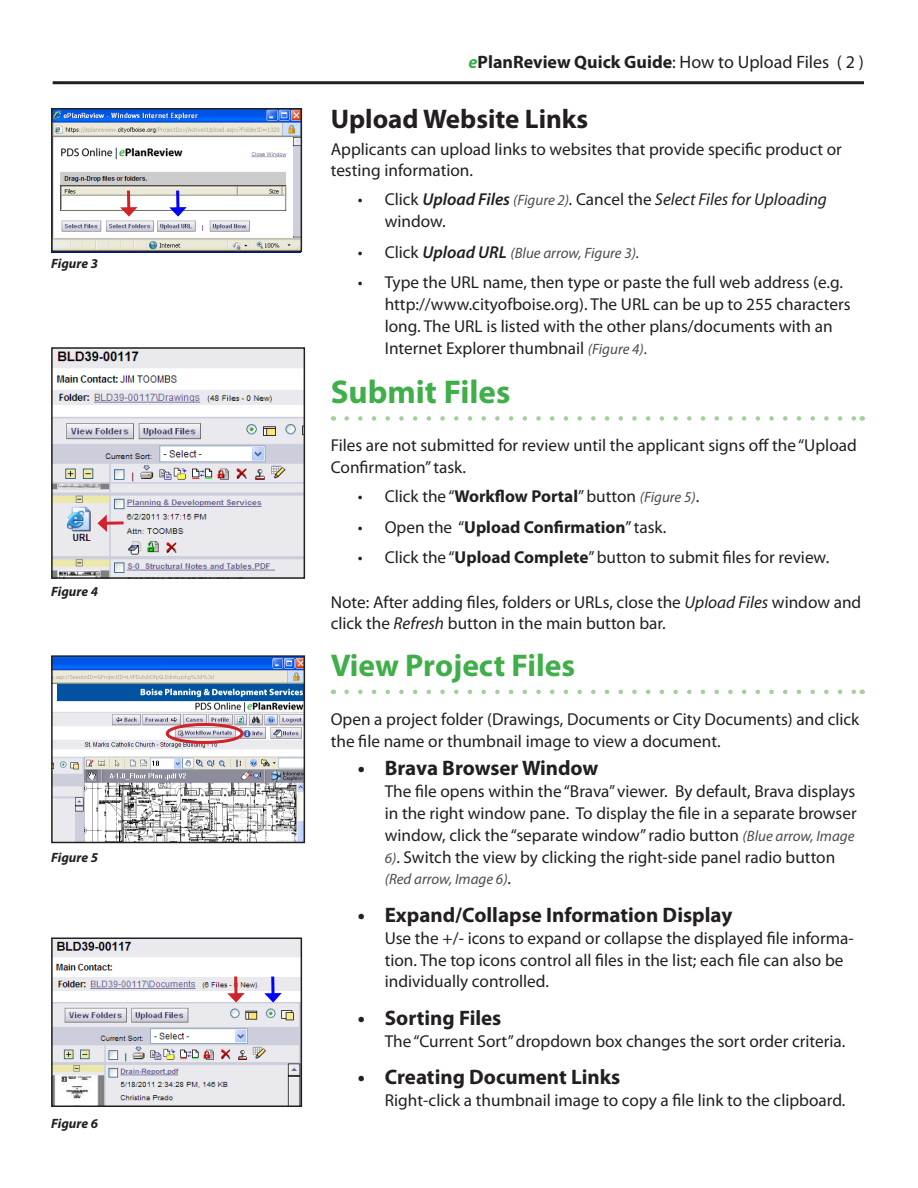
<style>
.page{position:relative;width:918px;height:1188px;background:#fff}
.page>*{position:absolute;margin:0;border:0;box-sizing:border-box;transform-origin:0 0}
.Text{font:700 33px "Myriad Pro";color:#40ae49}
.Text-2{font:700 31.5px "Myriad Pro";color:#40ae49}
.Text-3{font:700 27px "Myriad Pro";color:#231f20}
.t1{font:700 21px "Myriad Pro";color:#231f20}
.t2{font:700 18px "Myriad Pro";color:#231f20}
.Text-4{font:17.25px/21.8px "Myriad Pro";color:#231f20}
.t3{font:italic 17.25px/21.8px "Myriad Pro";color:#231f20}
.t4{font:700 17.25px "Myriad Pro";color:#231f20}
.t5{font:italic 15px "Myriad Pro";color:#4b4c4d}
.Text-5{font:italic 700 13.5px "Myriad Pro";color:#231f20}
.s1{font-style:italic;color:#40ae49}
.s2{font-weight:400}
.s3{font-style:normal}
.s4{font-weight:600}
.s5{font-size:15px;color:#4b4c4d}
.s6{font-style:normal;font-size:17.25px;color:#231f20}
.s7{font-weight:600;font-size:17.25px;color:#231f20}
.s8{color:#231f20}
.s9{font-style:italic;font-size:15px;color:#4b4c4d}
.s10{font-size:15px}
.s11{font-weight:700}
.s12{font-style:italic}
</style>
<div class="page">
<svg style="left:347px;top:416px;width:508px;height:5px"></svg>
<svg style="left:347px;top:690px;width:508px;height:4px"></svg>
<hr style="left:53px;top:81px;width:811px;height:3px;background:#231f20">
<img style="left:54px;top:941px;width:245px;height:163px">
<div style="left:51px;top:938px;width:251px;height:169px;border:2px solid #231f20"></div>
<img style="left:51px;top:236px;width:250px;height:17px">
<img style="left:54px;top:111px;width:245px;height:125px">
<div style="left:51px;top:108px;width:251px;height:144px;border:2px solid #231f20"></div>
<hr style="left:127px;top:191px;width:3px;height:19px;background:#d1232a">
<svg style="left:120px;top:207px;width:17px;height:10px"></svg>
<svg style="left:176px;top:191px;width:4px;height:16px"></svg>
<svg style="left:169px;top:207px;width:18px;height:10px"></svg>
<img style="left:54px;top:658px;width:248px;height:182px">
<div style="left:51px;top:655px;width:254px;height:188px;border:2px solid #231f20"></div>
<div style="left:166px;top:723px;width:78px;height:21px;border:3px solid #d1232a;border-radius:50%"></div>
<img style="left:54px;top:350px;width:248px;height:226px">
<div style="left:51px;top:347px;width:254px;height:232px;border:2px solid #231f20"></div>
<svg style="left:107px;top:521px;width:17px;height:4px"></svg>
<svg style="left:98px;top:514px;width:9px;height:18px"></svg>
<svg style="left:234px;top:977px;width:4px;height:16px"></svg>
<svg style="left:227px;top:993px;width:18px;height:10px"></svg>
<svg style="left:271px;top:977px;width:4px;height:16px"></svg>
<svg style="left:264px;top:993px;width:18px;height:10px"></svg>
<p class="Text-5" style="left:51px;top:254px;width:48px">Figure 3</p>
<p class="Text-5" style="left:51px;top:582px;width:48px">Figure 4</p>
<p class="Text-5" style="left:51px;top:848px;width:48px">Figure 5</p>
<p class="Text-5" style="left:51px;top:1114px;width:48px">Figure 6</p>
<p class="t2" style="left:469px;top:50px;width:397px"><span class="s1">e</span>PlanReview Quick Guide<span class="s2">: How to Upload Files ( 2 )</span></p>
<p class="Text-3" style="left:331px;top:102px;width:259px">Upload Website Links</p>
<p class="Text-4" style="left:331px;top:138px;width:513px">Applicants can upload links to websites that provide specific product or testing information.</p>
<p class="t3" style="left:385px;top:188px;width:444px;text-indent:-27px"><span class="s3">• Click</span> <span class="s4">Upload Files</span> <span class="s5">(Figure 2)</span>. <span class="s3">Cancel the</span> Select Files for Uploading <span class="s3">window.</span></p>
<p class="t5" style="left:358px;top:243px;width:283px"><span class="s6">• Click</span> <span class="s7">Upload URL</span> (Blue arrow, Figure 3)<span class="s8">.</span></p>
<p class="Text-4" style="left:385px;top:271px;width:467px;text-indent:-27px">• Type the URL name, then type or paste the full web address (e.g. http://www.cityofboise.org). The URL can be up to 255 characters long. The URL is listed with the other plans/documents with an Internet Explorer thumbnail <span class="s9">(Figure 4)</span><span class="s10">.</span></p>
<p class="Text" style="left:331px;top:370px;width:181px">Submit Files</p>
<p class="Text-4" style="left:331px;top:434px;width:528px">Files are not submitted for review until the applicant signs off the “Upload<br>Confirmation” task.</p>
<p class="Text-4" style="left:358px;top:485px;width:343px">• Click the “<span class="s11">Workflow Portal</span>” button <span class="s9">(Figure 5)</span>.</p>
<p class="t4" style="left:358px;top:516px;width:310px"><span class="s2">• Open the “</span>Upload Confirmation<span class="s2">” task.</span></p>
<p class="Text-4" style="left:358px;top:546px;width:473px">• Click the “<span class="s11">Upload Complete</span>” button to submit files for review.</p>
<p class="Text-4" style="left:331px;top:591px;width:532px">Note: After adding files, folders or URLs, close the <span class="s12">Upload Files</span> window and click the <span class="s12">Refresh</span> button in the main button bar.</p>
<p class="Text-2" style="left:331px;top:645px;width:246px">View Project Files</p>
<p class="Text-4" style="left:331px;top:708px;width:530px">Open a project folder (Drawings, Documents or City Documents) and click the file name or thumbnail image to view a document.</p>
<p class="t1" style="left:358px;top:755px;width:242px">• Brava Browser Window</p>
<p class="Text-4" style="left:385px;top:780px;width:473px">The file opens within the “Brava” viewer. By default, Brava displays in the right window pane. To display the file in a separate browser window, click the “separate window” radio button <span class="s9">(Blue arrow, Image 6)</span>. Switch the view by clicking the right-side panel radio button</p>
<p class="t5" style="left:385px;top:870px;width:128px">(Red arrow, Image 6)<span class="s6">.</span></p>
<p class="t1" style="left:358px;top:901px;width:376px">• Expand/Collapse Information Display</p>
<p class="Text-4" style="left:385px;top:927px;width:470px">Use the +/- icons to expand or collapse the displayed file informa&shy;tion. The top icons control all files in the list; each file can also be individually controlled.</p>
<p class="t1" style="left:358px;top:1004px;width:145px">• Sorting Files</p>
<p class="Text-4" style="left:385px;top:1030px;width:462px">The “Current Sort” dropdown box changes the sort order criteria.</p>
<p class="t1" style="left:358px;top:1063px;width:264px">• Creating Document Links</p>
<p class="Text-4" style="left:385px;top:1089px;width:462px">Right-click a thumbnail image to copy a file link to the clipboard.</p>
</div>
